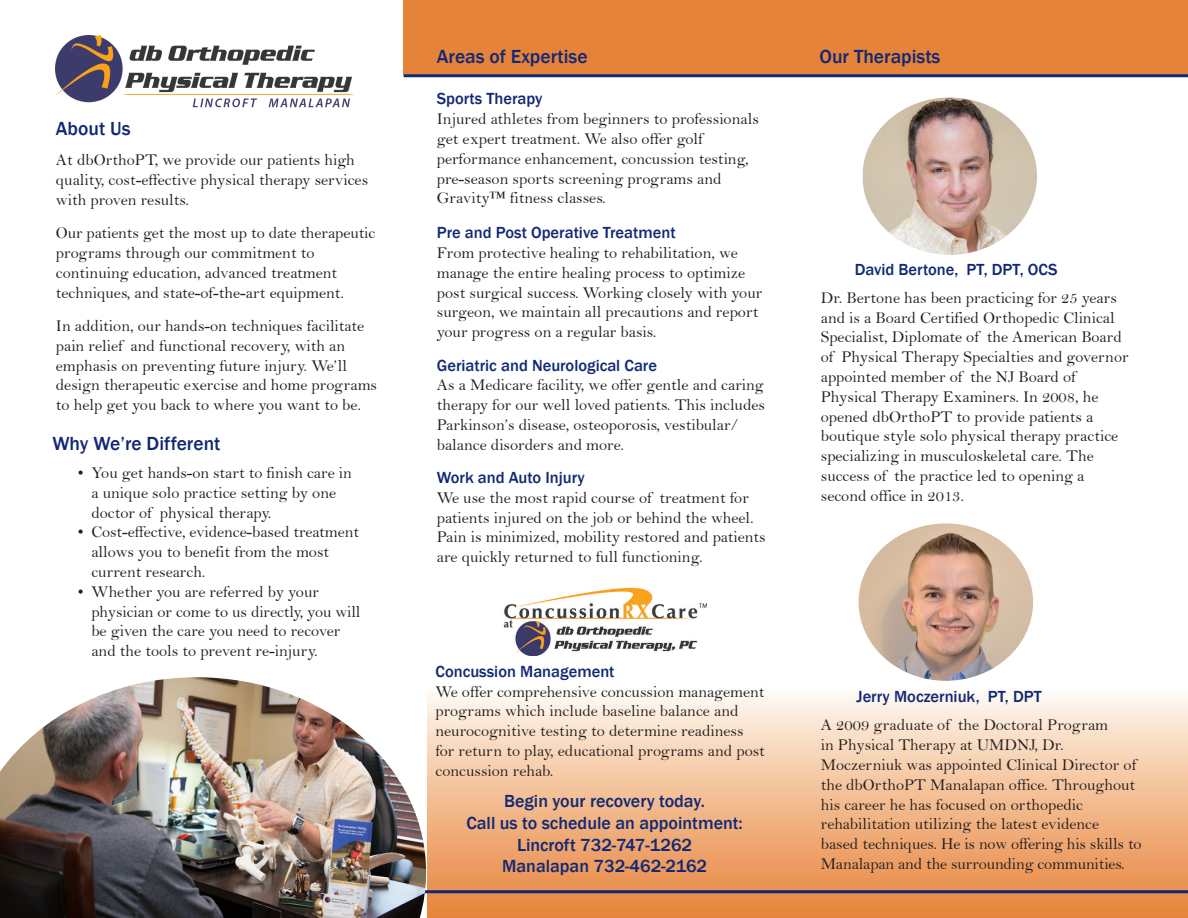
<style>
.page{position:relative;width:1188px;height:918px;background:#fff}
.page>*{position:absolute;margin:0;border:0;box-sizing:border-box;transform-origin:0 0}
.t1{font:500 19.5px "Franklin Gothic";color:#112974}
.t2{font:500 18px "Franklin Gothic";color:#112974}
.t3{font:16.5px/19.8px "Bell";color:#231f20}
.t4{font:500 16.5px "Franklin Gothic";color:#112974}
</style>
<div class="page">
<img style="left:56px;top:35px;width:298px;height:73px">
<div style="left:428px;top:685px;width:760px;height:233px;background:linear-gradient(to bottom,#fffbf4,#e58036)"></div>
<div style="left:404px;top:0;width:784px;height:74px;background:#e6833a"></div>
<img style="left:863px;top:98px;width:174px;height:157px">
<hr style="left:0;top:890px;width:1188px;height:3px;background:#112974">
<img style="left:859px;top:523px;width:174px;height:158px">
<img style="left:503px;top:587px;width:204px;height:69px">
<hr style="left:404px;top:74px;width:784px;height:3px;background:#112974">
<img style="left:0;top:677px;width:426px;height:241px">
<p class="t1" style="left:56px;top:116px;width:76px">About Us</p>
<p class="t3" style="left:56px;top:150px;width:314px">At dbOrthoPT, we provide our patients high quality, cost-effective physical therapy services with proven results.</p>
<p class="t3" style="left:56px;top:223px;width:321px">Our patients get the most up to date therapeutic programs through our commitment to continuing education, advanced treatment techniques, and state-of-the-art equipment.</p>
<p class="t3" style="left:56px;top:316px;width:323px">In addition, our hands-on techniques facilitate pain relief and functional recovery, with an emphasis on preventing future injury. We’ll design therapeutic exercise and home programs to help get you back to where you want to be.</p>
<p class="t1" style="left:52px;top:432px;width:170px">Why We’re Different</p>
<p class="t3" style="left:91px;top:463px;width:262px;text-indent:-13px">• You get hands-on start to finish care in a unique solo practice setting by one doctor of physical therapy.</p>
<p class="t3" style="left:91px;top:522px;width:269px;text-indent:-13px">• Cost-effective, evidence-based treatment allows you to benefit from the most current research.</p>
<p class="t3" style="left:91px;top:582px;width:271px;text-indent:-13px">• Whether you are referred by your physician or come to us directly, you will be given the care you need to recover and the tools to prevent re-injury.</p>
<p class="t1" style="left:437px;top:45px;width:152px">Areas of Expertise</p>
<p class="t1" style="left:820px;top:44px;width:122px">Our Therapists</p>
<p class="t4" style="left:437px;top:89px;width:107px">Sports Therapy</p>
<p class="t3" style="left:437px;top:109px;width:324px">Injured athletes from beginners to professionals get expert treatment. We also offer golf performance enhancement, concussion testing, pre-season sports screening programs and Gravity™ fitness classes.</p>
<p class="t4" style="left:437px;top:223px;width:240px">Pre and Post Operative Treatment</p>
<p class="t3" style="left:437px;top:243px;width:327px">From protective healing to rehabilitation, we manage the entire healing process to optimize post surgical success. Working closely with your surgeon, we maintain all precautions and report your progress on a regular basis.</p>
<p class="t4" style="left:437px;top:355px;width:222px">Geriatric and Neurological Care</p>
<p class="t3" style="left:437px;top:375px;width:330px">As a Medicare facility, we offer gentle and caring therapy for our well loved patients. This includes Parkinson’s disease, osteoporosis, vestibular/ balance disorders and more.</p>
<p class="t4" style="left:437px;top:467px;width:150px">Work and Auto Injury</p>
<p class="t3" style="left:437px;top:488px;width:330px">We use the most rapid course of treatment for patients injured on the job or behind the wheel.<br>Pain is minimized, mobility restored and patients are quickly returned to full functioning.</p>
<p class="t4" style="left:435px;top:661px;width:181px">Concussion Management</p>
<p class="t3" style="left:435px;top:681px;width:331px">We offer comprehensive concussion management programs which include baseline balance and neurocognitive testing to determine readiness for return to play, educational programs and post concussion rehab.</p>
<p class="t2" style="left:504px;top:790px;width:202px">Begin your recovery today.</p>
<p class="t2" style="left:466px;top:812px;width:278px">Call us to schedule an appointment:</p>
<p class="t2" style="left:517px;top:833px;width:177px">Lincroft 732-747-1262</p>
<p class="t2" style="left:502px;top:855px;width:206px">Manalapan 732-462-2162</p>
<p class="t4" style="left:855px;top:259px;width:204px">David Bertone, PT, DPT, OCS</p>
<p class="t3" style="left:821px;top:288px;width:309px">Dr. Bertone has been practicing for 25 years and is a Board Certified Orthopedic Clinical Specialist, Diplomate of the American Board of Physical Therapy Specialties and governor appointed member of the NJ Board of Physical Therapy Examiners. In 2008, he opened dbOrthoPT to provide patients a boutique style solo physical therapy practice specializing in musculoskeletal care. The success of the practice led to opening a second office in 2013.</p>
<p class="t4" style="left:857px;top:687px;width:187px">Jerry Moczerniuk, PT, DPT</p>
<p class="t3" style="left:821px;top:715px;width:322px">A 2009 graduate of the Doctoral Program<br>in Physical Therapy at UMDNJ, Dr.<br>Moczerniuk was appointed Clinical Director of the dbOrthoPT Manalapan office. Throughout his career he has focused on orthopedic rehabilitation utilizing the latest evidence<br>based techniques. He is now offering his skills to Manalapan and the surrounding communities.</p>
</div>
